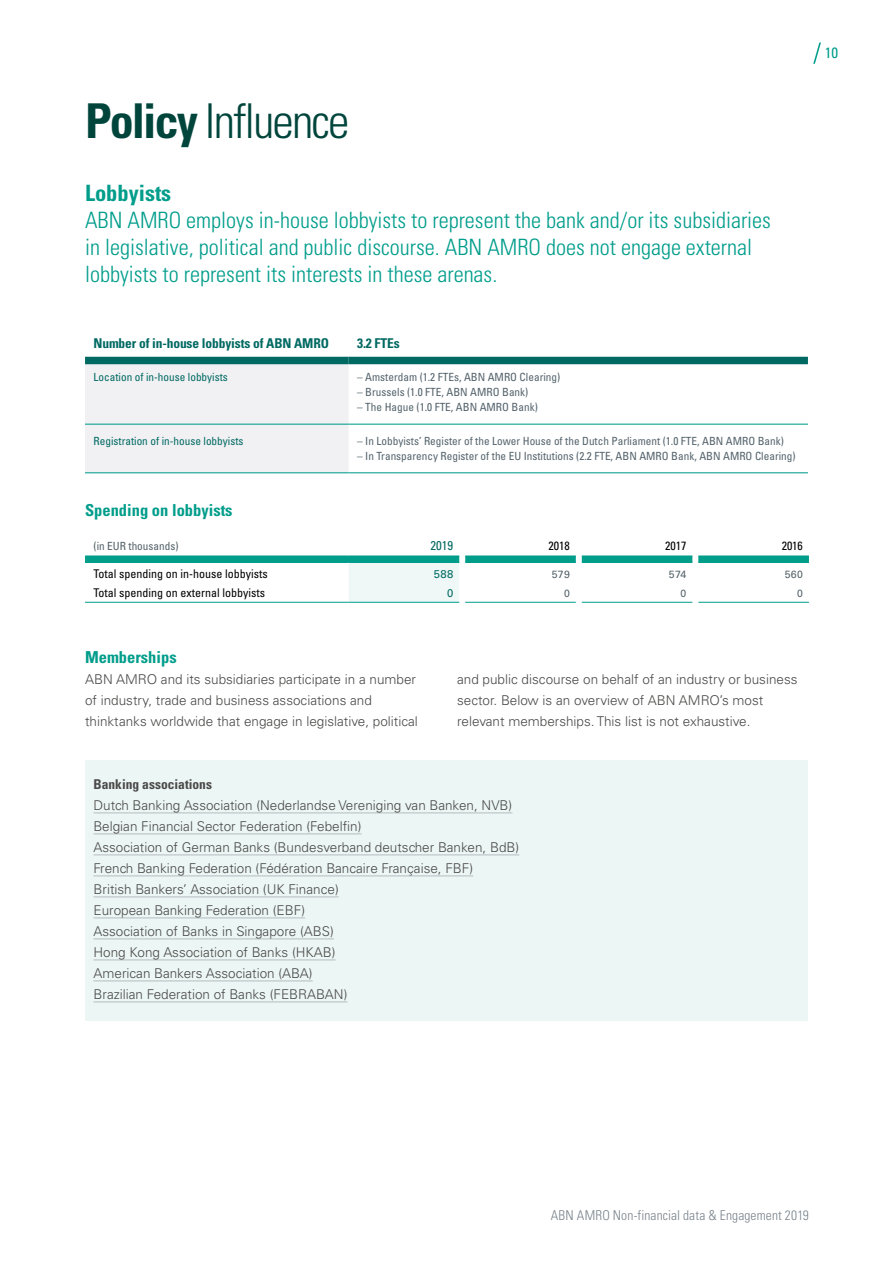
<style>
.page{position:relative;width:893px;height:1263px;background:#fff}
.page>*{position:absolute;margin:0;border:0;box-sizing:border-box;transform-origin:0 0}
.t1{font:300 condensed 48px "Univers LT Std";letter-spacing:-.04em;color:#00453c}
.t2{font:300 condensed 22.5px/27px "Univers LT Std";color:#009d8b}
.t3{font:700 condensed 22.5px "Univers LT Std";color:#009d8b}
.t4{font:700 condensed 16.5px "Univers LT Std";color:#009d8b}
.t5{font:condensed 15px "Univers LT Std";color:#009d8b}
.t6{font:300 13.5px/21px "Univers LT Std";color:#494948}
.t7{font:700 condensed 13.5px "Univers LT Std";letter-spacing:-.01em;color:#006962}
.t8{font:300 condensed 13.5px "Univers LT Std";letter-spacing:.01em;color:#79838c}
.t9{font:700 condensed 13.5px "Univers LT Std";color:#494948}
.t10{font:condensed 12.75px "Univers LT Std";color:#006962}
.t11{font:condensed 12px "Univers LT Std";color:#000}
.t12{font:condensed 11.25px "Univers LT Std";color:#54636c}
.t13{font:condensed 11.25px "Univers LT Std";color:#006962}
.t14{font:condensed 11.25px "Univers LT Std";color:#536168}
.t15{font:11.25px "Univers LT Std";color:#006962}
.t16{font:10.5px "Univers LT Std";letter-spacing:.025em;color:#536168}
.s1{font-weight:700}
</style>
<div class="page">
<div style="left:85px;top:760px;width:723px;height:260px;background:#ecf6f4"></div>
<div style="left:85px;top:364px;width:264px;height:108px;background:#f1f1f3"></div>
<div style="left:85px;top:357px;width:264px;height:7px;background:#006962"></div>
<div style="left:349px;top:357px;width:459px;height:7px;background:#006962"></div>
<hr style="left:85px;top:424px;width:264px;height:1px;background:#009d8b">
<hr style="left:85px;top:472px;width:264px;height:1px;background:#009d8b">
<hr style="left:349px;top:424px;width:459px;height:1px;background:#009d8b">
<hr style="left:349px;top:472px;width:459px;height:1px;background:#009d8b">
<svg style="left:85px;top:556px;width:724px;height:46px"></svg>
<hr style="left:85px;top:555px;width:264px;height:2px;background:#009d8b">
<hr style="left:85px;top:561px;width:264px;height:2px;background:#009d8b">
<hr style="left:349px;top:561px;width:110px;height:2px;background:#009d8b">
<hr style="left:465px;top:561px;width:111px;height:2px;background:#009d8b">
<hr style="left:582px;top:561px;width:110px;height:2px;background:#009d8b">
<hr style="left:698px;top:561px;width:111px;height:2px;background:#009d8b">
<hr style="left:349px;top:555px;width:110px;height:2px;background:#009d8b">
<hr style="left:465px;top:555px;width:111px;height:2px;background:#009d8b">
<hr style="left:582px;top:555px;width:110px;height:2px;background:#009d8b">
<hr style="left:698px;top:555px;width:111px;height:2px;background:#009d8b">
<hr style="left:85px;top:602px;width:264px;height:1px;background:#009d8b">
<hr style="left:349px;top:602px;width:110px;height:1px;background:#009d8b">
<hr style="left:465px;top:602px;width:111px;height:1px;background:#009d8b">
<hr style="left:582px;top:602px;width:110px;height:1px;background:#009d8b">
<hr style="left:698px;top:602px;width:111px;height:1px;background:#009d8b">
<hr style="left:94px;top:812px;width:418px;height:1px;background:#bbc2c6">
<hr style="left:94px;top:833px;width:268px;height:1px;background:#bbc2c6">
<hr style="left:94px;top:854px;width:425px;height:1px;background:#bbc2c6">
<hr style="left:94px;top:875px;width:379px;height:1px;background:#bbc2c6">
<hr style="left:94px;top:896px;width:245px;height:1px;background:#bbc2c6">
<hr style="left:94px;top:917px;width:211px;height:1px;background:#bbc2c6">
<hr style="left:94px;top:938px;width:240px;height:1px;background:#bbc2c6">
<hr style="left:94px;top:959px;width:242px;height:1px;background:#bbc2c6">
<hr style="left:94px;top:980px;width:219px;height:1px;background:#bbc2c6">
<hr style="left:94px;top:1001px;width:253px;height:1px;background:#bbc2c6">
<svg style="left:813px;top:43px;width:8px;height:21px"></svg>
<h1 class="t1" style="left:85px;top:92px;width:266px"><span class="s1">Policy</span> Influence</h1>
<h2 class="t3" style="left:85px;top:179px;width:88px">Lobbyists</h2>
<h2 class="t2" style="left:85px;top:207px;width:687px">ABN AMRO employs in-house lobbyists to represent the bank and/or its subsidiaries in legislative, political and public discourse. ABN AMRO does not engage external lobbyists to represent its interests in these arenas.</h2>
<p class="t7" style="left:94px;top:335px;width:237px">Number of in-house lobbyists of ABN AMRO</p>
<p class="t7" style="left:357px;top:335px;width:44px">3.2 FTEs</p>
<p class="t13" style="left:94px;top:370px;width:136px">Location of in-house lobbyists</p>
<p class="t12" style="left:357px;top:370px;width:205px">– Amsterdam (1.2 FTEs, ABN AMRO Clearing)</p>
<p class="t12" style="left:357px;top:385px;width:173px">– Brussels (1.0 FTE, ABN AMRO Bank)</p>
<p class="t12" style="left:357px;top:400px;width:182px">– The Hague (1.0 FTE, ABN AMRO Bank)</p>
<p class="t13" style="left:94px;top:434px;width:151px">Registration of in-house lobbyists</p>
<p class="t12" style="left:357px;top:434px;width:428px">– In Lobbyists’ Register of the Lower House of the Dutch Parliament (1.0 FTE, ABN AMRO Bank)</p>
<p class="t12" style="left:357px;top:449px;width:440px">– In Transparency Register of the EU Institutions (2.2 FTE, ABN AMRO Bank, ABN AMRO Clearing)</p>
<p class="t4" style="left:85px;top:500px;width:149px">Spending on lobbyists</p>
<p class="t14" style="left:94px;top:539px;width:86px">(in EUR thousands)</p>
<p class="t10" style="left:431px;top:537px;width:24px">2019</p>
<p class="t11" style="left:548px;top:538px;width:23px">2018</p>
<p class="t11" style="left:665px;top:538px;width:23px">2017</p>
<p class="t11" style="left:782px;top:538px;width:23px">2016</p>
<p class="t11" style="left:94px;top:566px;width:176px">Total spending on in-house lobbyists</p>
<p class="t15" style="left:434px;top:567px;width:21px">588</p>
<p class="t16" style="left:552px;top:568px;width:19px">579</p>
<p class="t16" style="left:669px;top:568px;width:19px">574</p>
<p class="t16" style="left:785px;top:568px;width:20px">560</p>
<p class="t11" style="left:94px;top:585px;width:173px">Total spending on external lobbyists</p>
<p class="t15" style="left:447px;top:586px;width:8px">0</p>
<p class="t16" style="left:564px;top:587px;width:7px">0</p>
<p class="t16" style="left:681px;top:587px;width:7px">0</p>
<p class="t16" style="left:797px;top:587px;width:7px">0</p>
<p class="t4" style="left:85px;top:647px;width:93px">Memberships</p>
<p class="t6" style="left:85px;top:669px;width:334px">ABN AMRO and its subsidiaries participate in a number of industry, trade and business associations and thinktanks worldwide that engage in legislative, political</p>
<p class="t6" style="left:457px;top:669px;width:342px">and public discourse on behalf of an industry or business sector. Below is an overview of ABN AMRO’s most relevant memberships. This list is not exhaustive.</p>
<p class="t9" style="left:94px;top:776px;width:120px">Banking associations</p>
<p class="t6" style="left:94px;top:795px;width:427px">Dutch Banking Association (Nederlandse Vereniging van Banken, NVB)<br>Belgian Financial Sector Federation (Febelfin)<br>Association of German Banks (Bundesverband deutscher Banken, BdB)<br>French Banking Federation (Fédération Bancaire Française, FBF)<br>British Bankers’ Association (UK Finance)<br>European Banking Federation (EBF)<br>Association of Banks in Singapore (ABS)<br>Hong Kong Association of Banks (HKAB)<br>American Bankers Association (ABA)<br>Brazilian Federation of Banks (FEBRABAN)</p>
<p class="t5" style="left:825px;top:44px;width:15px">10</p>
<p class="t8" style="left:551px;top:1207px;width:260px">ABN AMRO Non-financial data &amp; Engagement 2019</p>
</div>
